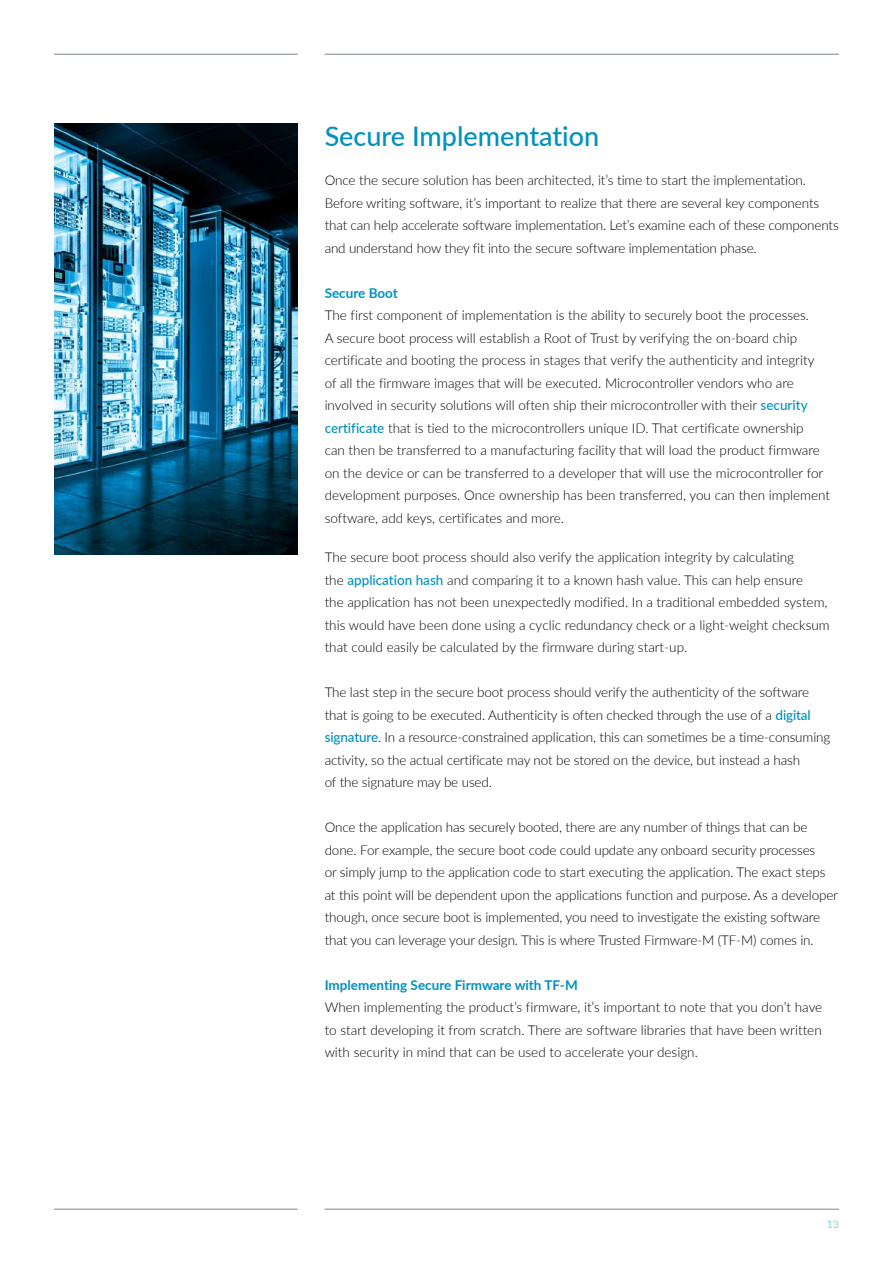
<style>
.page{position:relative;width:893px;height:1263px;background:#fff}
.page>*{position:absolute;margin:0;border:0;box-sizing:border-box;transform-origin:0 0}
.t1{font:500 27px "Lato";color:#0091bd}
.t2{font:300 13.5px/22.5px "Lato";letter-spacing:-.005em;color:#000}
.t3{font:700 13.5px "Lato";color:#0091bd}
.t4{font:300 10.5px "Lato";color:#00c1de}
.s1{font-weight:500;color:#0091bd}
</style>
<div class="page">
<hr style="left:325px;top:1209px;width:514px;height:1px;background:#7d868c">
<hr style="left:54px;top:1209px;width:244px;height:1px;background:#7d868c">
<hr style="left:325px;top:54px;width:514px;height:1px;background:#7d868c">
<hr style="left:54px;top:54px;width:244px;height:1px;background:#7d868c">
<img style="left:54px;top:124px;width:244px;height:431px">
<h1 class="t1" style="left:325px;top:116px;width:276px">Secure Implementation</h1>
<p class="t2" style="left:325px;top:168px;width:516px">Once the secure solution has been architected, it’s time to start the implementation.<br>Before writing software, it’s important to realize that there are several key components that can help accelerate software implementation. Let’s examine each of these components and understand how they fit into the secure software implementation phase.</p>
<p class="t3" style="left:325px;top:283px;width:75px">Secure Boot</p>
<p class="t2" style="left:325px;top:303px;width:507px">The first component of implementation is the ability to securely boot the processes.<br>A secure boot process will establish a Root of Trust by verifying the on-board chip certificate and booting the process in stages that verify the authenticity and integrity<br>of all the firmware images that will be executed. Microcontroller vendors who are involved in security solutions will often ship their microcontroller with their <span class="s1">security certificate</span> that is tied to the microcontrollers unique ID. That certificate ownership<br>can then be transferred to a manufacturing facility that will load the product firmware on the device or can be transferred to a developer that will use the microcontroller for development purposes. Once ownership has been transferred, you can then implement software, add keys, certificates and more.</p>
<p class="t2" style="left:325px;top:545px;width:507px">The secure boot process should also verify the application integrity by calculating<br>the <span class="s1">application hash</span> and comparing it to a known hash value. This can help ensure<br>the application has not been unexpectedly modified. In a traditional embedded system, this would have been done using a cyclic redundancy check or a light-weight checksum that could easily be calculated by the firmware during start-up.</p>
<p class="t2" style="left:325px;top:681px;width:507px">The last step in the secure boot process should verify the authenticity of the software that is going to be executed. Authenticity is often checked through the use of a <span class="s1">digital signature</span>. In a resource-constrained application, this can sometimes be a time-consuming activity, so the actual certificate may not be stored on the device, but instead a hash<br>of the signature may be used.</p>
<p class="t2" style="left:325px;top:816px;width:515px">Once the application has securely booted, there are any number of things that can be done. For example, the secure boot code could update any onboard security processes<br>or simply jump to the application code to start executing the application. The exact steps at this point will be dependent upon the applications function and purpose. As a developer though, once secure boot is implemented, you need to investigate the existing software that you can leverage your design. This is where Trusted Firmware-M (TF-M) comes in.</p>
<p class="t3" style="left:325px;top:975px;width:255px">Implementing Secure Firmware with TF-M</p>
<p class="t2" style="left:325px;top:996px;width:499px;text-align:justify">When implementing the product’s firmware, it’s important to note that you don’t have to start developing it from scratch. There are software libraries that have been written with security in mind that can be used to accelerate your design.</p>
<p class="t4" style="left:827px;top:1217px;width:14px">13</p>
</div>
